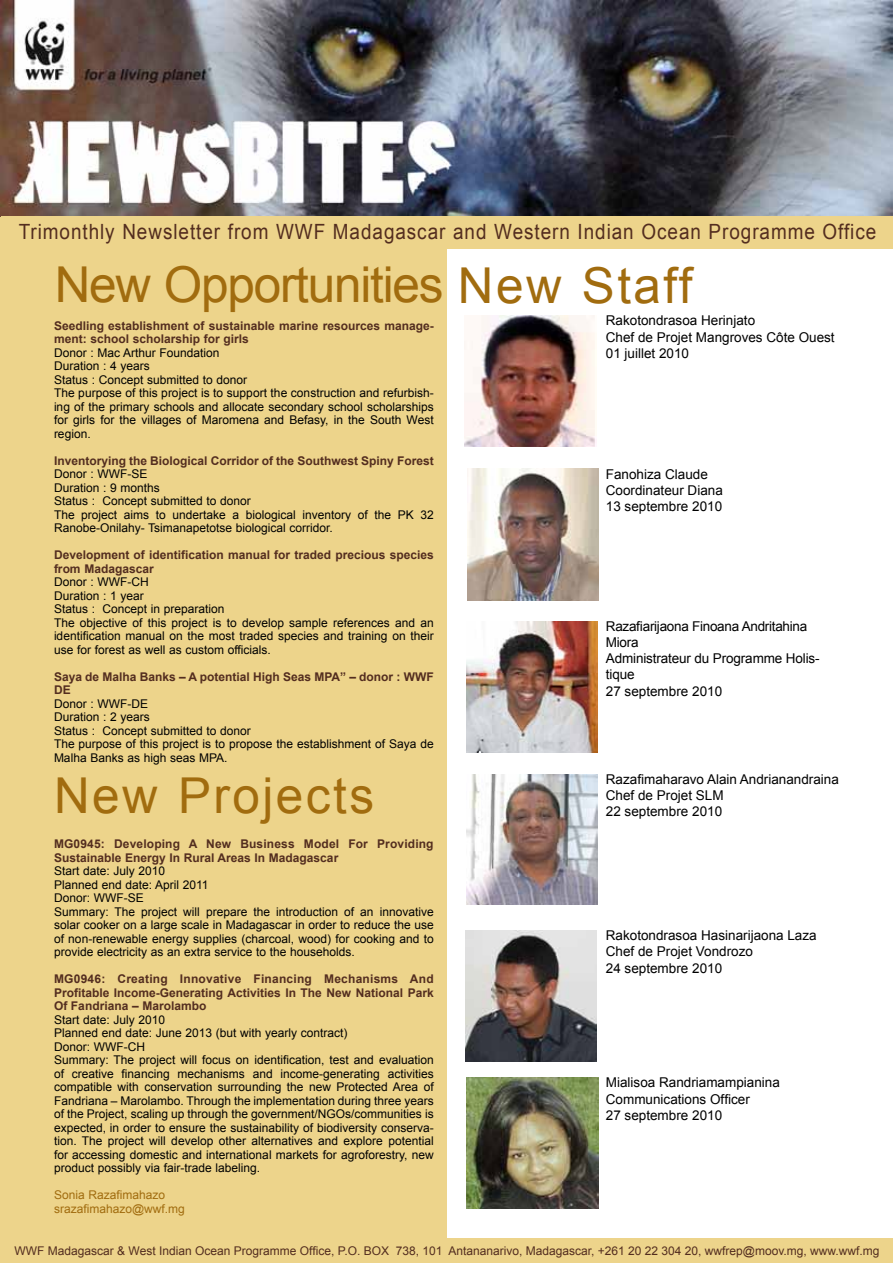
<style>
.page{position:relative;width:893px;height:1263px;background:#fff}
.page>*{position:absolute;margin:0;border:0;box-sizing:border-box;transform-origin:0 0}
.t1{font:49.5px "Arial";letter-spacing:-.025em;color:#a16c0f}
.t2{font:49.5px "Arial";letter-spacing:.05em;color:#a16c0f}
.t3{font:21px "Arial";letter-spacing:.05em;color:#532d1f;scale:.9 1}
.t4{font:13.5px/16.2px "Arial";color:#000}
.t5{font:12px/13.5px "Arial";color:#000}
.t6{font:700 12px/13.5px "Arial";color:#532d1f}
.t7{font:12px "Arial";color:#532d1f}
.t8{font:12px/13.5px "Arial";color:#a16c0f}
</style>
<div class="page">
<div style="left:0;top:216px;width:12px;height:33px;background:#edd48b"></div>
<div style="left:0;top:1238px;width:11px;height:25px;background:#edd48b"></div>
<img style="left:0;top:0;width:893px;height:217px">
<div style="left:1px;top:216px;width:892px;height:33px;background:#edd48b"></div>
<div style="left:0;top:249px;width:446px;height:1013px;background:#edd48b"></div>
<div style="left:1px;top:1238px;width:892px;height:25px;background:#edd48b"></div>
<img style="left:465px;top:316px;width:132px;height:131px">
<img style="left:467px;top:469px;width:132px;height:131px">
<img style="left:466px;top:774px;width:132px;height:131px">
<img style="left:466px;top:621px;width:132px;height:131px">
<img style="left:465px;top:930px;width:132px;height:132px">
<img style="left:467px;top:1078px;width:131px;height:131px">
<h2 class="t3" style="left:19px;top:217px;width:954px">Trimonthly Newsletter from WWF Madagascar and Western Indian Ocean Programme Office</h2>
<h1 class="t1" style="left:55px;top:252px;width:639px">New Opportunities New Staff</h1>
<p class="t6" style="left:54px;top:319px;width:381px">Seedling establishment of sustainable marine resources manage&shy;ment: school scholarship for girls</p>
<p class="t5" style="left:54px;top:346px;width:381px">Donor : Mac Arthur Foundation<br>Duration : 4 years<br>Status : Concept submitted to donor<br>The purpose of this project is to support the construction and refurbish&shy;ing of the primary schools and allocate secondary school scholarships for girls for the villages of Maromena and Befasy, in the South West region.</p>
<p class="t6" style="left:54px;top:454px;width:381px">Inventorying the Biological Corridor of the Southwest Spiny Forest</p>
<p class="t5" style="left:54px;top:467px;width:381px">Donor : WWF-SE<br>Duration : 9 months<br>Status : Concept submitted to donor<br>The project aims to undertake a biological inventory of the PK 32<br>Ranobe-Onilahy- Tsimanapetotse biological corridor.</p>
<p class="t6" style="left:54px;top:549px;width:381px">Development of identification manual for traded precious species from Madagascar</p>
<p class="t5" style="left:54px;top:575px;width:381px">Donor : WWF-CH<br>Duration : 1 year<br>Status : Concept in preparation<br>The objective of this project is to develop sample references and an identification manual on the most traded species and training on their use for forest as well as custom officials.</p>
<p class="t6" style="left:54px;top:670px;width:381px">Saya de Malha Banks – A potential High Seas MPA” – donor : WWF<br>DE</p>
<p class="t5" style="left:54px;top:697px;width:381px">Donor : WWF-DE<br>Duration : 2 years<br>Status : Concept submitted to donor<br>The purpose of this project is to propose the establishment of Saya de<br>Malha Banks as high seas MPA.</p>
<h1 class="t2" style="left:54px;top:763px;width:322px">New Projects</h1>
<p class="t6" style="left:54px;top:838px;width:381px">MG0945: Developing A New Business Model For Providing<br>Sustainable Energy In Rural Areas In Madagascar</p>
<p class="t5" style="left:54px;top:864px;width:381px">Start date: July 2010<br>Planned end date: April 2011<br>Donor: WWF-SE<br>Summary: The project will prepare the introduction of an innovative solar cooker on a large scale in Madagascar in order to reduce the use of non-renewable energy supplies (charcoal, wood) for cooking and to provide electricity as an extra service to the households.</p>
<p class="t6" style="left:54px;top:973px;width:381px;text-align:justify">MG0946: Creating Innovative Financing Mechanisms And Profitable Income-Generating Activities In The New National Park Of Fandriana – Marolambo</p>
<p class="t5" style="left:54px;top:1013px;width:381px">Start date: July 2010<br>Planned end date: June 2013 (but with yearly contract)<br>Donor: WWF-CH<br>Summary: The project will focus on identification, test and evaluation of creative financing mechanisms and income-generating activities compatible with conservation surrounding the new Protected Area of Fandriana – Marolambo. Through the implementation during three years of the Project, scaling up through the government/NGOs/communities is expected, in order to ensure the sustainability of biodiversity conserva&shy;tion. The project will develop other alternatives and explore potential for accessing domestic and international markets for agroforestry, new product possibly via fair-trade labeling.</p>
<p class="t8" style="left:54px;top:1188px;width:132px">Sonia Razafimahazo srazafimahazo@wwf.mg</p>
<p class="t4" style="left:606px;top:313px;width:230px">Rakotondrasoa Herinjato<br>Chef de Projet Mangroves Côte Ouest<br>01 juillet 2010</p>
<p class="t4" style="left:606px;top:466px;width:119px">Fanohiza Claude<br>Coordinateur Diana<br>13 septembre 2010</p>
<p class="t4" style="left:606px;top:618px;width:215px">Razafiarijaona Finoana Andritahina<br>Miora<br>Administrateur du Programme Holis&shy;tique<br>27 septembre 2010</p>
<p class="t4" style="left:606px;top:771px;width:235px">Razafimaharavo Alain Andrianandraina<br>Chef de Projet SLM<br>22 septembre 2010</p>
<p class="t4" style="left:606px;top:927px;width:212px">Rakotondrasoa Hasinarijaona Laza<br>Chef de Projet Vondrozo<br>24 septembre 2010</p>
<p class="t4" style="left:606px;top:1075px;width:176px">Mialisoa Randriamampianina<br>Communications Officer<br>27 septembre 2010</p>
<p class="t7" style="left:15px;top:1243px;width:866px">WWF Madagascar &amp; West Indian Ocean Programme Office, P.O. BOX 738, 101 Antananarivo, Madagascar, +261 20 22 304 20, wwfrep@moov.mg, www.wwf.mg</p>
</div>
